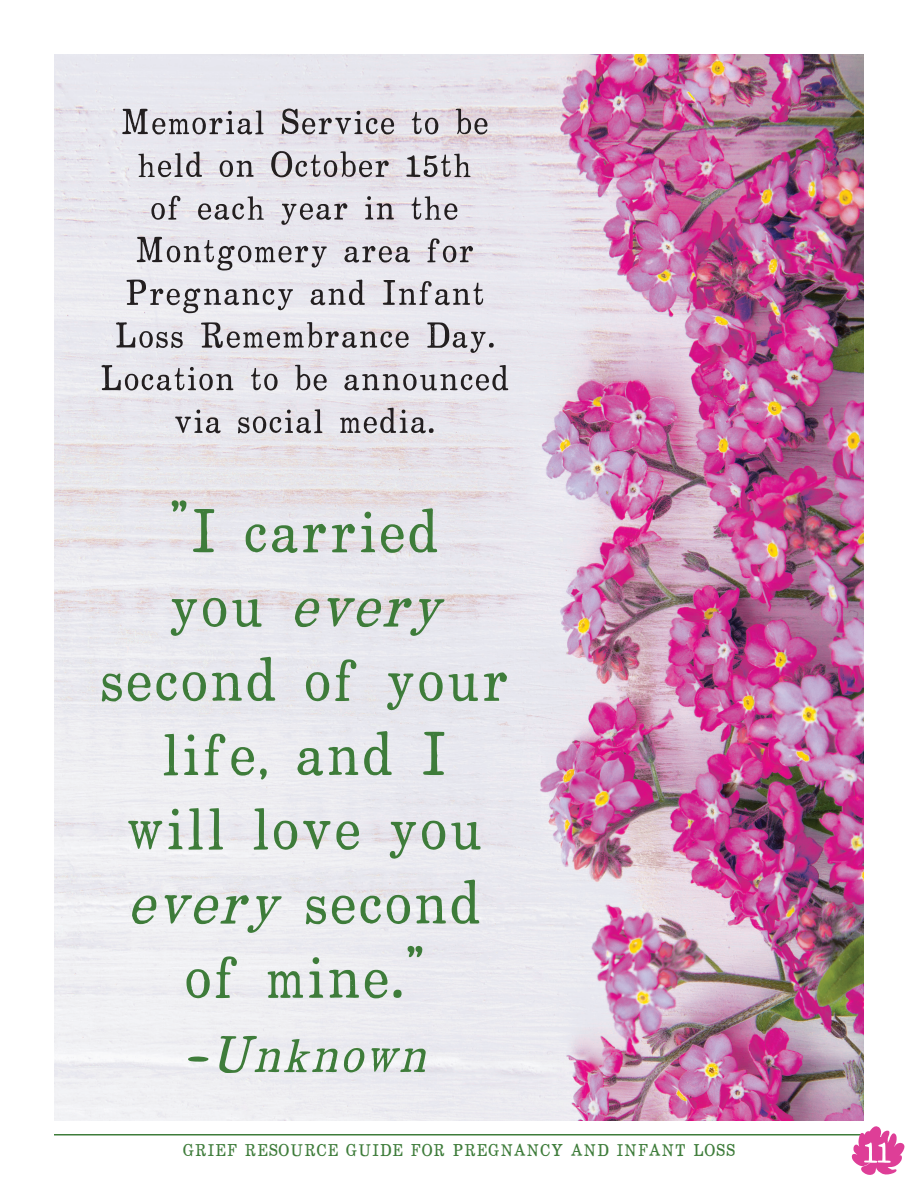
<style>
.page{position:relative;width:918px;height:1188px;background:#fff}
.page>*{position:absolute;margin:0;border:0;box-sizing:border-box;transform-origin:0 0}
.t1{font:99.3px/74.2px "World Explorer";color:#3e7c3a;text-align:center}
.t2{font:italic 83.4px "World Explorer";color:#3e7c3a}
.t3{font:57px/42.8px "World Explorer";color:#231f20;text-align:center}
.t4{font:53.25px "World Explorer";color:#fff}
.t5{font:27px "World Explorer";color:#3e7c3a}
.s1{font-style:italic}
</style>
<div class="page">
<hr style="left:54px;top:1134px;width:808px;height:2px;background:#3e7c3a">
<svg style="left:851px;top:1126px;width:54px;height:49px"></svg>
<img style="left:54px;top:54px;width:810px;height:1066px">
<p class="t3" style="left:99px;top:99px;width:413px">Memorial Service to be held on October 15th<br>of each year in the<br>Montgomery area for<br>Pregnancy and Infant<br>Loss Remembrance Day.<br>Location to be announced via social media.</p>
<p class="t1" style="left:99px;top:491px;width:413px">"I carried<br>you <span class="s1">every </span>second of your life, and I will love you <span class="s1">every</span> second of mine."</p>
<p class="t2" style="left:182px;top:1017px;width:247px">-Unknown</p>
<p class="t5" style="left:182px;top:1138px;width:555px">GRIEF RESOURCE GUIDE FOR PREGNANCY AND INFANT LOSS</p>
<p class="t4" style="left:863px;top:1127px;width:31px">11</p>
</div>
